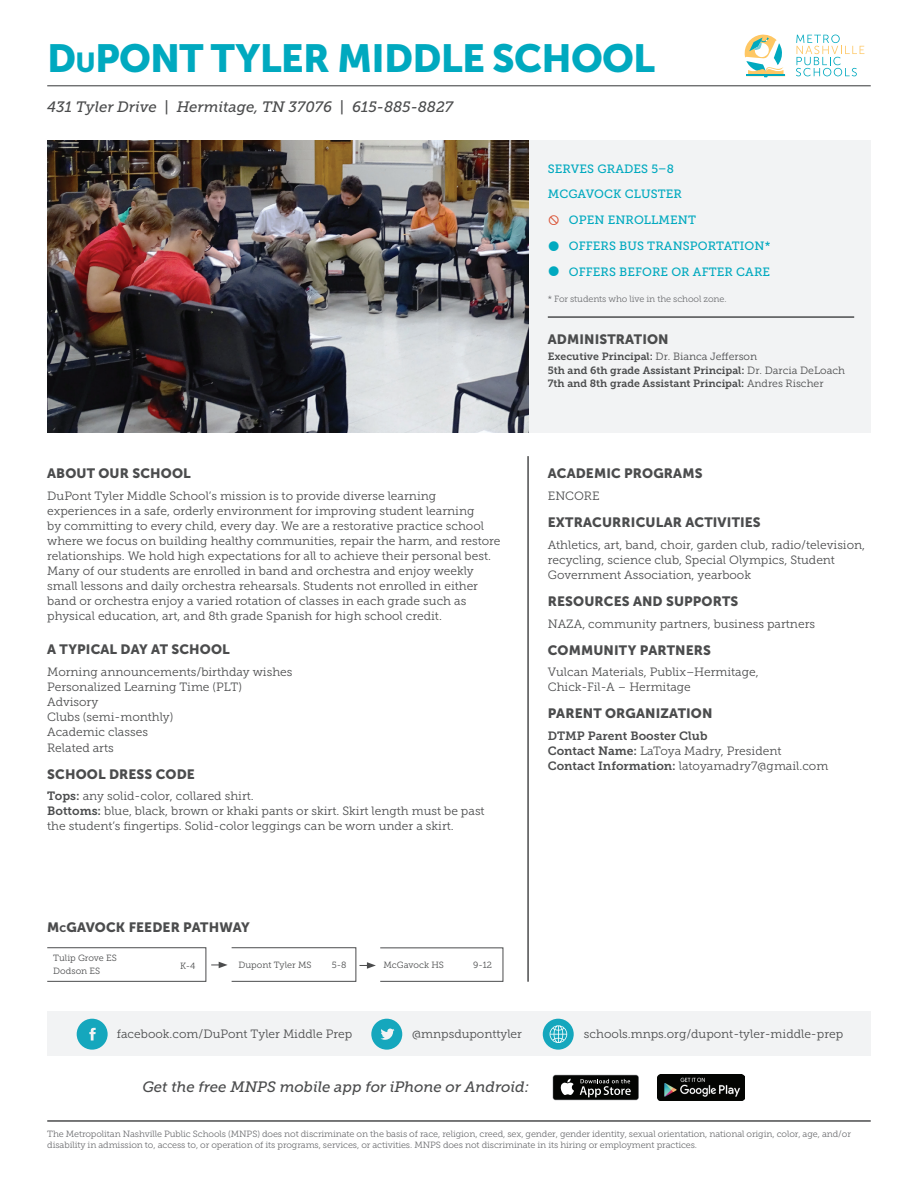
<style>
.page{position:relative;width:918px;height:1188px;background:#fff}
.page>*{position:absolute;margin:0;border:0;box-sizing:border-box;transform-origin:0 0}
.t1{font:39px "Museo Sans 900";letter-spacing:-.02em;color:#00a9bf}
.t2{font:italic 15px "Museo Slab 500";color:#4b4c4d}
.t3{font:13.5px "Museo Sans 900";letter-spacing:.01em;color:#4b4c4d}
.t4{font:12px/15px "Museo Slab 300";color:#4b4c4d}
.t5{font:12px "Museo Slab 500";letter-spacing:.01em;color:#00a9bf}
.t6{font:12px "Museo Slab 700";color:#4b4c4d}
.t7{font:10.5px/13.5px "Museo Slab 700";color:#4b4c4d}
.t8{font:9px/10.8px "Museo Slab 300";letter-spacing:-.01em;color:#6c6d70}
.t9{font:9px/13.5px "Museo Slab 300";color:#4b4c4d}
.s1{font-size:27.3px}
.s2{font-family:"Museo Slab 700"}
.s3{font-size:9.45px}
.s4{font-family:"Museo Slab 300"}
</style>
<div class="page">
<div style="left:47px;top:140px;width:823px;height:293px;background:#f2f3f4"></div>
<img style="left:47px;top:140px;width:482px;height:293px">
<div style="left:553px;top:1075px;width:85px;height:25px;background:#040503;border-radius:2px"></div>
<svg style="left:560px;top:1079px;width:14px;height:16px"></svg>
<svg style="left:580px;top:1079px;width:51px;height:18px"></svg>
<img style="left:658px;top:1075px;width:86px;height:25px">
<hr style="left:47px;top:85px;width:824px;height:1px;background:#4b4c4d">
<svg style="left:796px;top:35px;width:68px;height:41px"></svg>
<svg style="left:745px;top:35px;width:40px;height:42px"></svg>
<div style="left:47px;top:1011px;width:824px;height:45px;background:#f2f3f4"></div>
<hr style="left:47px;top:1120px;width:824px;height:2px;background:#4b4c4d">
<svg style="left:77px;top:1019px;width:31px;height:31px"></svg>
<svg style="left:371px;top:1019px;width:31px;height:31px"></svg>
<div style="left:543px;top:1019px;width:31px;height:31px;background:#15a7bd;border-radius:50%"></div>
<svg style="left:550px;top:1025px;width:17px;height:18px"></svg>
<hr style="left:548px;top:316px;width:306px;height:2px;background:#4b4c4d">
<hr style="left:527px;top:456px;width:2px;height:526px;background:#4b4c4d">
<div style="left:47px;top:947px;width:159px;height:35px;border:1px solid #4b4c4d"></div>
<div style="left:231px;top:947px;width:125px;height:35px;border:1px solid #4b4c4d"></div>
<div style="left:380px;top:947px;width:123px;height:35px;border:1px solid #4b4c4d"></div>
<svg style="left:211px;top:962px;width:17px;height:6px"></svg>
<svg style="left:359px;top:962px;width:17px;height:7px"></svg>
<h1 class="t1" style="left:47px;top:36px;width:609px">D<span class="s1">u</span>PONT TYLER MIDDLE SCHOOL</h1>
<p class="t2" style="left:47px;top:99px;width:407px">431 Tyler Drive | Hermitage, TN 37076 | 615-885-8827</p>
<p class="t3" style="left:47px;top:466px;width:145px">ABOUT OUR SCHOOL</p>
<p class="t4" style="left:47px;top:488px;width:455px">DuPont Tyler Middle School’s mission is to provide diverse learning experiences in a safe, orderly environment for improving student learning<br>by committing to every child, every day. We are a restorative practice school where we focus on building healthy communities, repair the harm, and restore relationships. We hold high expectations for all to achieve their personal best.<br>Many of our students are enrolled in band and orchestra and enjoy weekly small lessons and daily orchestra rehearsals. Students not enrolled in either band or orchestra enjoy a varied rotation of classes in each grade such as physical education, art, and 8th grade Spanish for high school credit.</p>
<p class="t3" style="left:47px;top:641px;width:184px">A TYPICAL DAY AT SCHOOL</p>
<p class="t4" style="left:47px;top:664px;width:247px">Morning announcements/birthday wishes<br>Personalized Learning Time (PLT)<br>Advisory<br>Clubs (semi-monthly)<br>Academic classes</p>
<p class="t4" style="left:47px;top:740px;width:68px">Related arts</p>
<p class="t3" style="left:47px;top:766px;width:149px">SCHOOL DRESS CODE</p>
<p class="t4" style="left:47px;top:789px;width:439px"><span class="s2">Tops:</span> any solid-color, collared shirt.<br><span class="s2">Bottoms:</span> blue, black, brown or khaki pants or skirt. Skirt length must be past the student’s fingertips. Solid-color leggings can be worn under a skirt.</p>
<p class="t3" style="left:47px;top:919px;width:204px">M<span class="s3">c</span>GAVOCK FEEDER PATHWAY</p>
<p class="t9" style="left:180px;top:959px;width:17px">K-4</p>
<p class="t9" style="left:53px;top:951px;width:65px">Tulip Grove ES<br>Dodson ES</p>
<p class="t9" style="left:238px;top:958px;width:75px">Dupont Tyler MS</p>
<p class="t9" style="left:332px;top:958px;width:16px">5-8</p>
<p class="t9" style="left:384px;top:958px;width:62px">McGavock HS</p>
<p class="t9" style="left:473px;top:958px;width:20px">9-12</p>
<p class="t5" style="left:548px;top:162px;width:128px">SERVES GRADES 5–8</p>
<p class="t5" style="left:548px;top:187px;width:136px">MCGAVOCK CLUSTER</p>
<p class="t5" style="left:569px;top:213px;width:129px">OPEN ENROLLMENT</p>
<p class="t5" style="left:569px;top:239px;width:203px">OFFERS BUS TRANSPORTATION*</p>
<p class="t5" style="left:569px;top:265px;width:203px">OFFERS BEFORE OR AFTER CARE</p>
<p class="t8" style="left:548px;top:294px;width:180px">* For students who live in the school zone.</p>
<p class="t3" style="left:548px;top:331px;width:122px">ADMINISTRATION</p>
<p class="t7" style="left:548px;top:350px;width:299px">Executive Principal: <span class="s4">Dr. Bianca Jefferson<br></span>5th and 6th grade Assistant Principal: <span class="s4">Dr. Darcia DeLoach<br></span>7th and 8th grade Assistant Principal: <span class="s4">Andres Rischer</span></p>
<p class="t3" style="left:548px;top:466px;width:156px">ACADEMIC PROGRAMS</p>
<p class="t4" style="left:548px;top:488px;width:53px">ENCORE</p>
<p class="t3" style="left:548px;top:515px;width:214px">EXTRACURRICULAR ACTIVITIES</p>
<p class="t4" style="left:548px;top:537px;width:319px">Athletics, art, band, choir, garden club, radio/television, recycling, science club, Special Olympics, Student<br>Government Association, yearbook</p>
<p class="t3" style="left:548px;top:593px;width:192px">RESOURCES AND SUPPORTS</p>
<p class="t4" style="left:548px;top:616px;width:269px">NAZA, community partners, business partners</p>
<p class="t3" style="left:548px;top:642px;width:165px">COMMUNITY PARTNERS</p>
<p class="t4" style="left:548px;top:665px;width:212px">Vulcan Materials, Publix–Hermitage,<br>Chick-Fil-A – Hermitage</p>
<p class="t3" style="left:548px;top:706px;width:166px">PARENT ORGANIZATION</p>
<p class="t6" style="left:548px;top:729px;width:161px">DTMP Parent Booster Club</p>
<p class="t4" style="left:548px;top:743px;width:282px"><span class="s2">Contact Name:</span> LaToya Madry, President<br><span class="s2">Contact Information:</span> latoyamadry7@gmail.com</p>
<p class="t4" style="left:117px;top:1027px;width:237px">facebook.com/DuPont Tyler Middle Prep</p>
<p class="t4" style="left:412px;top:1027px;width:112px">@mnpsduponttyler</p>
<p class="t4" style="left:584px;top:1027px;width:261px">schools.mnps.org/dupont-tyler-middle-prep</p>
<p class="t2" style="left:142px;top:1078px;width:388px">Get the free MNPS mobile app for iPhone or Android:</p>
<p class="t8" style="left:47px;top:1128px;width:805px">The Metropolitan Nashville Public Schools (MNPS) does not discriminate on the basis of race, religion, creed, sex, gender, gender identity, sexual orientation, national origin, color, age, and/or disability in admission to, access to, or operation of its programs, services, or activities. MNPS does not discriminate in its hiring or employment practices.</p>
</div>
